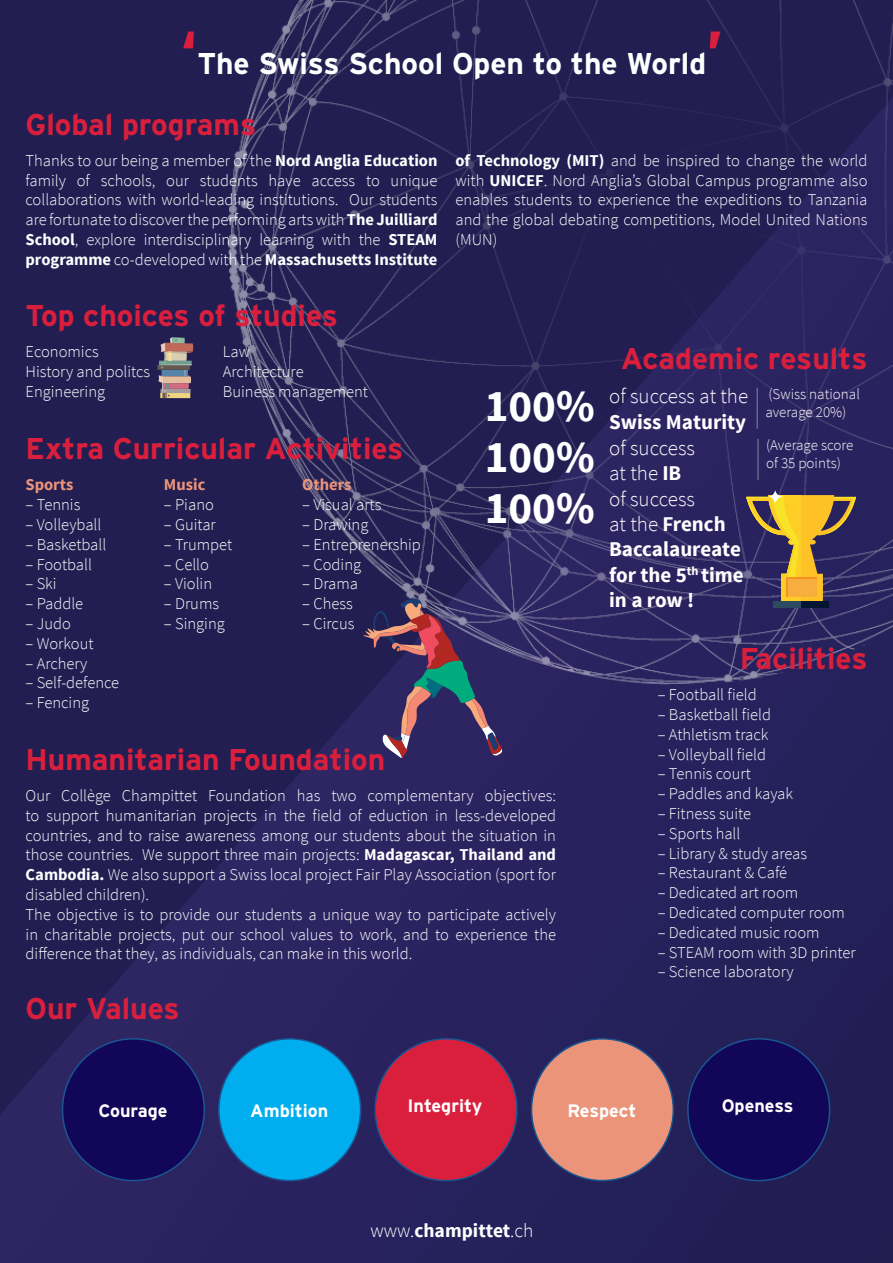
<style>
.page{position:relative;width:893px;height:1263px;background:#fff}
.page>*{position:absolute;margin:0;border:0;box-sizing:border-box;transform-origin:0 0}
.t1{font:700 45px "Source Sans Pro";color:#fff}
.t2{font:700 30px "Interstate";color:#da1f3d}
.t3{font:700 30px "Interstate";color:#fff}
.t4{font:700 21px "Source Sans Pro";color:#fff}
.t5{font:300 21px "Source Sans Pro";color:#fff}
.t6{font:700 19.5px "Source Sans Pro";color:#fff}
.t7{font:700 18px "Interstate";color:#fff}
.t8{font:300 16.5px/19.8px "Source Sans Pro";color:#fff}
.t9{font:700 16.5px "Source Sans Pro";color:#eb9479}
.t10{font:300 15px/18px "Source Sans Pro";color:#fff}
.s1{font-size:60px;color:#da1f3d}
.s2{font-weight:700}
.s3{font-weight:700;font-size:45px}
.s4{font-weight:300}
</style>
<div class="page">
<img style="left:0;top:0;width:893px;height:1263px">
<img style="left:228px;top:0;width:665px;height:688px">
<div style="left:774px;top:601px;width:55px;height:7px;background:#021532"></div>
<div style="left:774px;top:601px;width:27px;height:7px;background:#2d4a60"></div>
<svg style="left:746px;top:490px;width:110px;height:111px;background:#80684b"></svg>
<svg style="left:363px;top:598px;width:139px;height:160px;background:#493c64"></svg>
<div style="left:63px;top:1039px;width:141px;height:141px;background:#110658;border-radius:50%"></div>
<div style="left:219px;top:1039px;width:142px;height:141px;background:#00aeef;border-radius:50%"></div>
<div style="left:375px;top:1039px;width:142px;height:141px;background:#da1f3d;border-radius:50%"></div>
<div style="left:531px;top:1039px;width:142px;height:141px;background:#eb9479;border-radius:50%"></div>
<div style="left:688px;top:1039px;width:142px;height:141px;background:#110658;border-radius:50%"></div>
<div style="left:157px;top:365px;width:33px;height:5px;background:#4e4550"></div>
<svg style="left:158px;top:337px;width:35px;height:61px;background:#8e7d7e"></svg>
<hr style="left:756px;top:388px;width:2px;height:41px;background:#fff">
<hr style="left:757px;top:439px;width:2px;height:41px;background:#fff">
<h2 class="t3" style="left:181px;top:46px;width:544px"><span class="s1">‘</span>The Swiss School Open to the World<span class="s1">’</span></h2>
<h2 class="t2" style="left:26px;top:107px;width:232px">Global programs</h2>
<p class="t8" style="left:26px;top:150px;width:413px;text-align:justify">Thanks to our being a member of the <span class="s2">Nord Anglia Education </span>family of schools, our students have access to unique collaborations with world-leading institutions. Our students are fortunate to discover the performing arts with <span class="s2">The Juilliard School</span>, explore interdisciplinary learning with the <span class="s2">STEAM programme</span> co-developed with the <span class="s2">Massachusetts Institute</span></p>
<p class="t8" style="left:455px;top:150px;width:413px;text-align:justify"><span class="s2">of Technology (MIT)</span> and be inspired to change the world with <span class="s2">UNICEF</span>. Nord Anglia’s Global Campus programme also enables students to experience the expeditions to Tanzania and the global debating competitions, Model United Nations (MUN)</p>
<h2 class="t2" style="left:26px;top:299px;width:314px">Top choices of studies</h2>
<p class="t8" style="left:26px;top:342px;width:126px">Economics<br>History and politcs<br>Engineering</p>
<p class="t8" style="left:223px;top:342px;width:147px">Law<br>Architecture<br>Buiness management</p>
<h2 class="t2" style="left:621px;top:342px;width:248px">Academic results</h2>
<p class="t5" style="left:609px;top:384px;width:141px">of success at the</p>
<p class="t4" style="left:609px;top:408px;width:139px">Swiss Maturity</p>
<p class="t5" style="left:485px;top:435px;width:212px"><span class="s3">100%</span> of success</p>
<p class="t10" style="left:765px;top:385px;width:96px">(Swiss national average 20%)</p>
<p class="t10" style="left:766px;top:436px;width:89px">(Average score of 35 points)</p>
<h1 class="t1" style="left:485px;top:378px;width:111px">100%</h1>
<h2 class="t2" style="left:26px;top:432px;width:379px">Extra Curricular Activities</h2>
<p class="t9" style="left:26px;top:474px;width:49px">Sports</p>
<p class="t8" style="left:26px;top:495px;width:56px">– Tennis</p>
<p class="t8" style="left:26px;top:515px;width:77px">– Volleyball</p>
<p class="t8" style="left:26px;top:534px;width:82px">– Basketball</p>
<p class="t8" style="left:26px;top:554px;width:68px">– Football</p>
<p class="t8" style="left:26px;top:574px;width:33px">– Ski</p>
<p class="t8" style="left:26px;top:594px;width:59px">– Paddle</p>
<p class="t8" style="left:26px;top:614px;width:47px">– Judo</p>
<p class="t8" style="left:26px;top:633px;width:70px">– Workout</p>
<p class="t8" style="left:26px;top:653px;width:63px">– Archery</p>
<p class="t8" style="left:26px;top:673px;width:95px">– Self-defence</p>
<p class="t8" style="left:26px;top:693px;width:65px">– Fencing</p>
<p class="t5" style="left:609px;top:460px;width:74px">at the <span class="s2">IB</span></p>
<p class="t5" style="left:485px;top:486px;width:212px"><span class="s3">100%</span> of success</p>
<p class="t9" style="left:164px;top:474px;width:43px">Music</p>
<p class="t8" style="left:164px;top:495px;width:52px">– Piano</p>
<p class="t8" style="left:164px;top:515px;width:53px">– Guitar</p>
<p class="t8" style="left:164px;top:534px;width:70px">– Trumpet</p>
<p class="t8" style="left:164px;top:554px;width:47px">– Cello</p>
<p class="t8" style="left:164px;top:574px;width:50px">– Violin</p>
<p class="t8" style="left:164px;top:594px;width:57px">– Drums</p>
<p class="t8" style="left:164px;top:614px;width:62px">– Singing</p>
<p class="t9" style="left:302px;top:474px;width:51px">Others</p>
<p class="t8" style="left:302px;top:495px;width:81px">– Visual arts</p>
<p class="t8" style="left:302px;top:515px;width:68px">– Drawing</p>
<p class="t8" style="left:302px;top:534px;width:120px">– Entreprenership</p>
<p class="t8" style="left:302px;top:554px;width:60px">– Coding</p>
<p class="t8" style="left:302px;top:574px;width:57px">– Drama</p>
<p class="t8" style="left:302px;top:594px;width:52px">– Chess</p>
<p class="t8" style="left:302px;top:614px;width:54px">– Circus</p>
<p class="t4" style="left:609px;top:511px;width:118px"><span class="s4">at the</span> French</p>
<p class="t4" style="left:609px;top:536px;width:133px">Baccalaureate</p>
<p class="t4" style="left:609px;top:561px;width:136px">for the 5<sup>th</sup> time</p>
<p class="t4" style="left:609px;top:586px;width:87px">in a row !</p>
<h2 class="t2" style="left:740px;top:642px;width:129px">Facilities</h2>
<p class="t8" style="left:658px;top:685px;width:101px">– Football field</p>
<p class="t8" style="left:658px;top:705px;width:115px">– Basketball field</p>
<p class="t8" style="left:658px;top:724px;width:112px">– Athletism track</p>
<p class="t8" style="left:658px;top:744px;width:110px">– Volleyball field</p>
<p class="t8" style="left:658px;top:764px;width:95px">– Tennis court</p>
<p class="t8" style="left:658px;top:784px;width:137px">– Paddles and kayak</p>
<p class="t8" style="left:658px;top:804px;width:95px">– Fitness suite</p>
<p class="t8" style="left:658px;top:823px;width:84px">– Sports hall</p>
<p class="t8" style="left:658px;top:843px;width:151px">– Library &amp; study areas</p>
<p class="t8" style="left:658px;top:863px;width:131px">– Restaurant &amp; Café</p>
<p class="t8" style="left:658px;top:883px;width:142px">– Dedicated art room</p>
<p class="t8" style="left:658px;top:903px;width:189px">– Dedicated computer room</p>
<p class="t8" style="left:658px;top:922px;width:163px">– Dedicated music room</p>
<p class="t8" style="left:658px;top:942px;width:199px">– STEAM room with 3D printer</p>
<p class="t8" style="left:658px;top:962px;width:137px">– Science laboratory</p>
<h2 class="t2" style="left:26px;top:743px;width:361px">Humanitarian Foundation</h2>
<p class="t8" style="left:26px;top:786px;width:532px">Our Collège Champittet Foundation has two complementary objectives: to support humanitarian projects in the field of eduction in less-developed countries, and to raise awareness among our students about the situation in those countries. We support three main projects: <span class="s2">Madagascar, Thailand and Cambodia.</span> We also support a Swiss local project Fair Play Association (sport for disabled children).<br>The objective is to provide our students a unique way to participate actively in charitable projects, put our school values to work, and to experience the difference that they, as individuals, can make in this world.</p>
<h2 class="t2" style="left:26px;top:992px;width:156px">Our Values</h2>
<p class="t7" style="left:98px;top:1100px;width:71px">Courage</p>
<p class="t7" style="left:250px;top:1100px;width:80px">Ambition</p>
<p class="t7" style="left:407px;top:1096px;width:76px">Integrity</p>
<p class="t7" style="left:567px;top:1100px;width:70px">Respect</p>
<p class="t7" style="left:722px;top:1096px;width:73px">Openess</p>
<p class="t6" style="left:370px;top:1218px;width:165px"><span class="s4">www.</span>champittet<span class="s4">.ch</span></p>
</div>
